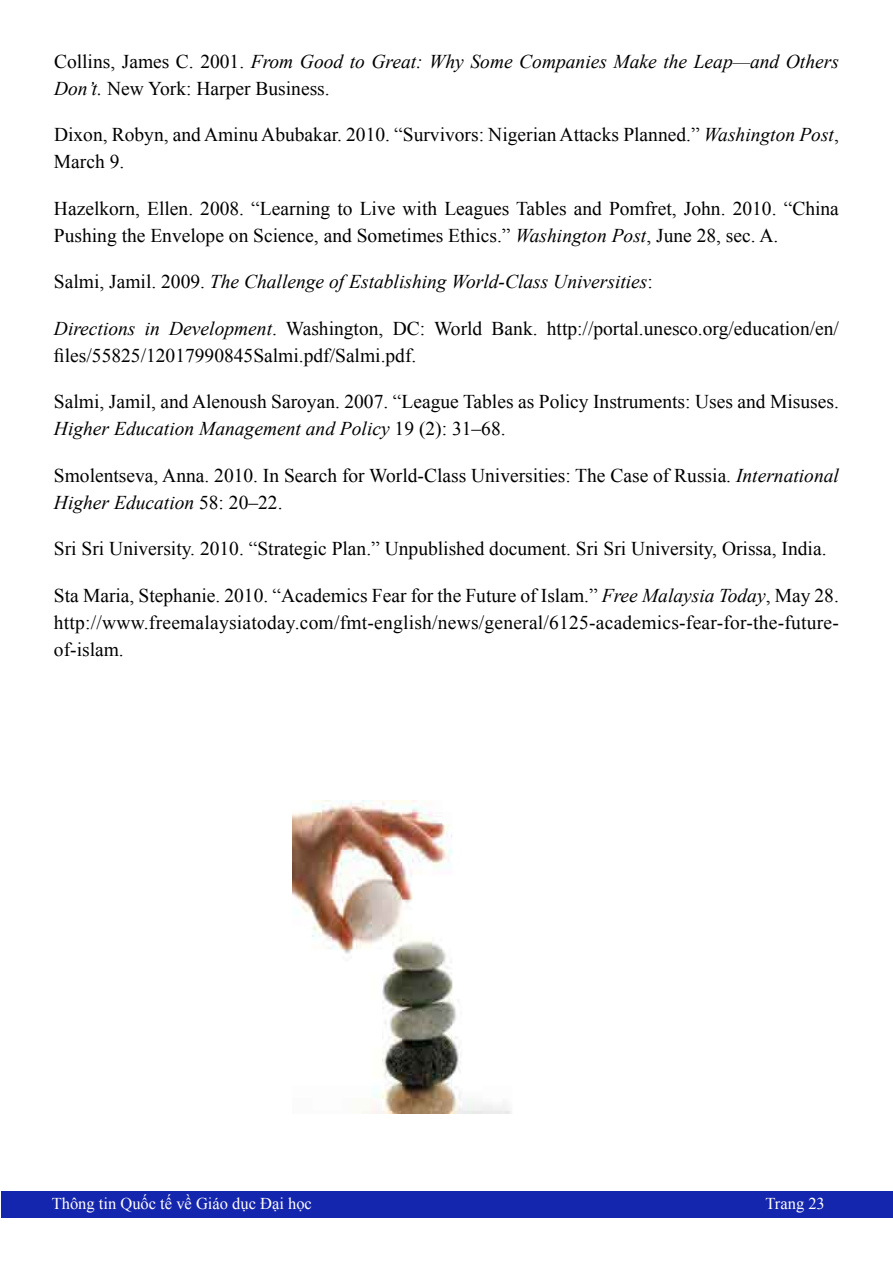
<style>
.page{position:relative;width:893px;height:1263px;background:#fff}
.page>*{position:absolute;margin:0;border:0;box-sizing:border-box;transform-origin:0 0}
.t1{font:19.5px/27px "Times New Roman";color:#000}
.t2{font:italic 19.5px/27px "Times New Roman";color:#000}
.t3{font:16.5px "Times New Roman";color:#fff}
.s1{font-style:normal}
.s2{font-style:italic}
</style>
<div class="page">
<div style="left:2px;top:1191px;width:891px;height:27px;background:#1425ae"></div>
<img style="left:292px;top:800px;width:220px;height:313px">
<p class="t2" style="left:54px;top:47px;width:786px"><span class="s1">Collins, James C. 2001.</span> From Good to Great: Why Some Companies Make the Leap—and Others<br>Don’t. <span class="s1">New York: Harper Business.</span></p>
<p class="t1" style="left:54px;top:121px;width:786px">Dixon, Robyn, and Aminu Abubakar. 2010. “Survivors: Nigerian Attacks Planned.” <span class="s2">Washington Post</span>,<br>March 9.</p>
<p class="t1" style="left:54px;top:194px;width:786px">Hazelkorn, Ellen. 2008. “Learning to Live with Leagues Tables and Pomfret, John. 2010. “China<br>Pushing the Envelope on Science, and Sometimes Ethics.” <span class="s2">Washington Post</span>, June 28, sec. A.</p>
<p class="t2" style="left:54px;top:268px;width:600px"><span class="s1">Salmi, Jamil. 2009.</span> The Challenge of Establishing World-Class Universities<span class="s1">:</span></p>
<p class="t1" style="left:54px;top:314px;width:786px"><span class="s2">Directions in Development</span>. Washington, DC: World Bank. http://portal.unesco.org/education/en/ files/55825/12017990845Salmi.pdf/Salmi.pdf.</p>
<p class="t1" style="left:54px;top:388px;width:786px">Salmi, Jamil, and Alenoush Saroyan. 2007. “League Tables as Policy Instruments: Uses and Misuses.<br><span class="s2">Higher Education Management and Policy</span> 19 (2): 31–68.</p>
<p class="t1" style="left:54px;top:461px;width:786px">Smolentseva, Anna. 2010. In Search for World-Class Universities: The Case of Russia. <span class="s2">International<br>Higher Education</span> 58: 20–22.</p>
<p class="t1" style="left:54px;top:535px;width:774px">Sri Sri University. 2010. “Strategic Plan.” Unpublished document. Sri Sri University, Orissa, India.</p>
<p class="t1" style="left:54px;top:581px;width:787px;text-align:justify">Sta Maria, Stephanie. 2010. “Academics Fear for the Future of Islam.” <span class="s2">Free Malaysia Today</span>, May 28. http://www.freemalaysiatoday.com/fmt-english/news/general/6125-academics-fear-for-the-future&shy;of-islam.</p>
<p class="t3" style="left:52px;top:1193px;width:262px">Thông tin Quốc tế về Giáo dục Đại học</p>
<p class="t3" style="left:765px;top:1193px;width:61px">Trang 23</p>
</div>
